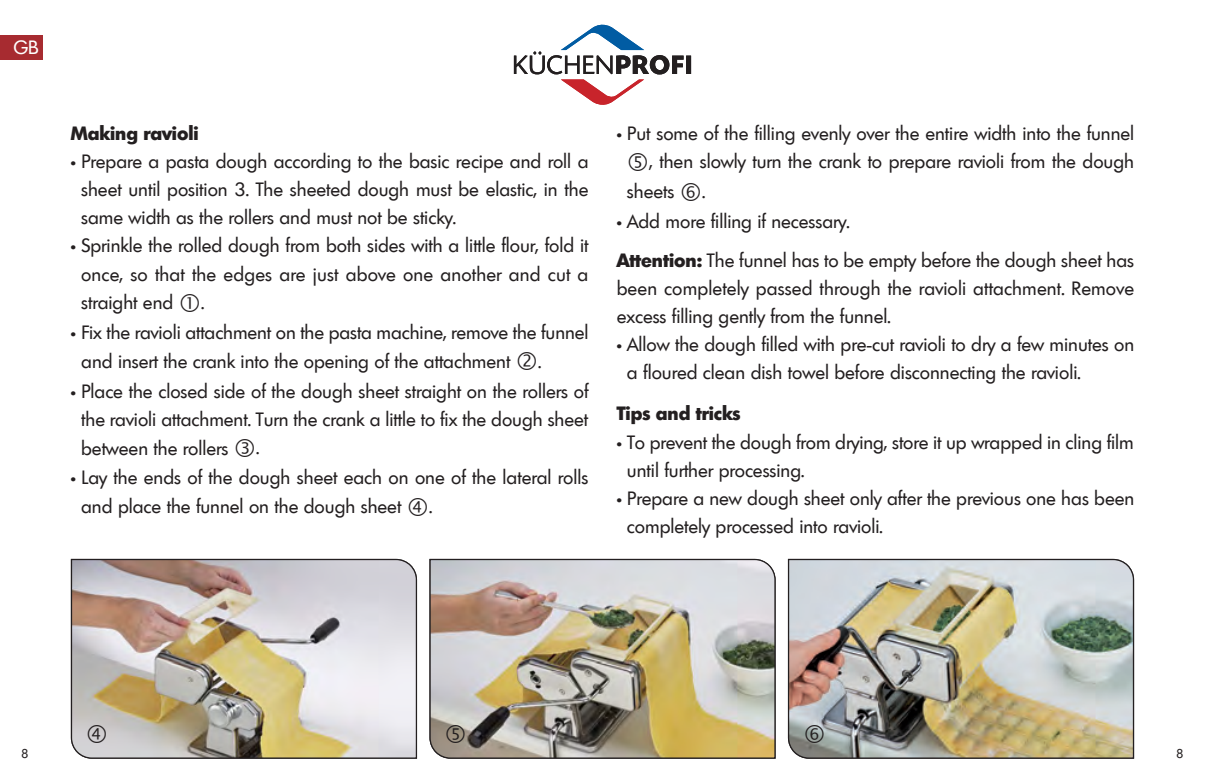
<style>
.page{position:relative;width:1205px;height:780px;background:#fff}
.page>*{position:absolute;margin:0;border:0;box-sizing:border-box;transform-origin:0 0}
.t1{font:18.75px/28px "Limerick";color:#231f20}
.t2{font:800 18.75px "Limerick";color:#231f20}
.t3{font:18.75px "Limerick";color:#fff}
.t4{font:12.5px "Limerick";color:#231f20}
.s1{font-weight:800}
</style>
<div class="page">
<div style="left:0;top:35px;width:43px;height:24px;background:#a72b30"></div>
<svg style="left:514px;top:25px;width:177px;height:80px"></svg>
<img style="left:71px;top:559px;width:346px;height:199px">
<img style="left:788px;top:559px;width:346px;height:199px">
<img style="left:429px;top:559px;width:346px;height:199px">
<svg style="left:88px;top:724px;width:18px;height:18px"></svg>
<svg style="left:446px;top:724px;width:18px;height:18px"></svg>
<svg style="left:805px;top:724px;width:18px;height:18px"></svg>
<p class="t3" style="left:13px;top:35px;width:27px">gB</p>
<p class="t2" style="left:71px;top:120px;width:129px">Making ravioli</p>
<p class="t1" style="left:81px;top:147px;width:509px;text-align:justify;text-indent:-10px"><span class="s1">•</span> Prepare a pasta dough according to the basic recipe and roll a sheet until position 3. the sheeted dough must be elastic, in the same width as the rollers and must not be sticky.</p>
<p class="t1" style="left:81px;top:231px;width:509px;text-align:justify;text-indent:-10px"><span class="s1">•</span> sprinkle the rolled dough from both sides with a little flour, fold it once, so that the edges are just above one another and cut a straight end</p>
<p class="t1" style="left:201px;top:288px;width:5px">.</p>
<p class="t1" style="left:81px;top:318px;width:509px;line-height:28.8px;text-indent:-10px"><span class="s1">•</span> fix the ravioli attachment on the pasta machine, remove the funnel and insert the crank into the opening of the attachment</p>
<p class="t1" style="left:538px;top:347px;width:5px">.</p>
<p class="t1" style="left:81px;top:376px;width:509px;text-align:justify;text-indent:-10px"><span class="s1">•</span> Place the closed side of the dough sheet straight on the rollers of the ravioli attachment. turn the crank a little to fix the dough sheet between the rollers</p>
<p class="t1" style="left:256px;top:433px;width:5px">.</p>
<p class="t1" style="left:81px;top:463px;width:509px;line-height:29px;text-indent:-10px"><span class="s1">•</span> lay the ends of the dough sheet each on one of the lateral rolls and place the funnel on the dough sheet</p>
<p class="t1" style="left:429px;top:492px;width:5px">.</p>
<p class="t1" style="left:617px;top:119px;width:519px"><span class="s1">•</span> Put some of the filling evenly over the entire width into the funnel</p>
<p class="t1" style="left:649px;top:148px;width:486px">, then slowly turn the crank to prepare ravioli from the dough</p>
<p class="t1" style="left:627px;top:178px;width:49px">sheets</p>
<p class="t1" style="left:702px;top:178px;width:5px">.</p>
<p class="t1" style="left:617px;top:202px;width:519px;line-height:38.5px"><span class="s1">•</span> add more filling if necessary.<br><span class="s1">attention:</span> the funnel has to be empty before the dough sheet has</p>
<p class="t1" style="left:617px;top:274px;width:519px">been completely passed through the ravioli attachment. remove excess filling gently from the funnel.</p>
<p class="t1" style="left:627px;top:330px;width:509px;text-indent:-10px"><span class="s1">•</span> allow the dough filled with pre-cut ravioli to dry a few minutes on a floured clean dish towel before disconnecting the ravioli.</p>
<p class="t2" style="left:617px;top:401px;width:125px">tips and tricks</p>
<p class="t1" style="left:627px;top:428px;width:508px;text-indent:-10px"><span class="s1">•</span> to prevent the dough from drying, store it up wrapped in cling film until further processing.</p>
<p class="t1" style="left:627px;top:484px;width:509px;text-indent:-10px"><span class="s1">•</span> Prepare a new dough sheet only after the previous one has been completely processed into ravioli.</p>
<p class="t4" style="left:21px;top:745px;width:9px">8</p>
<p class="t4" style="left:1176px;top:745px;width:9px">8</p>
</div>
